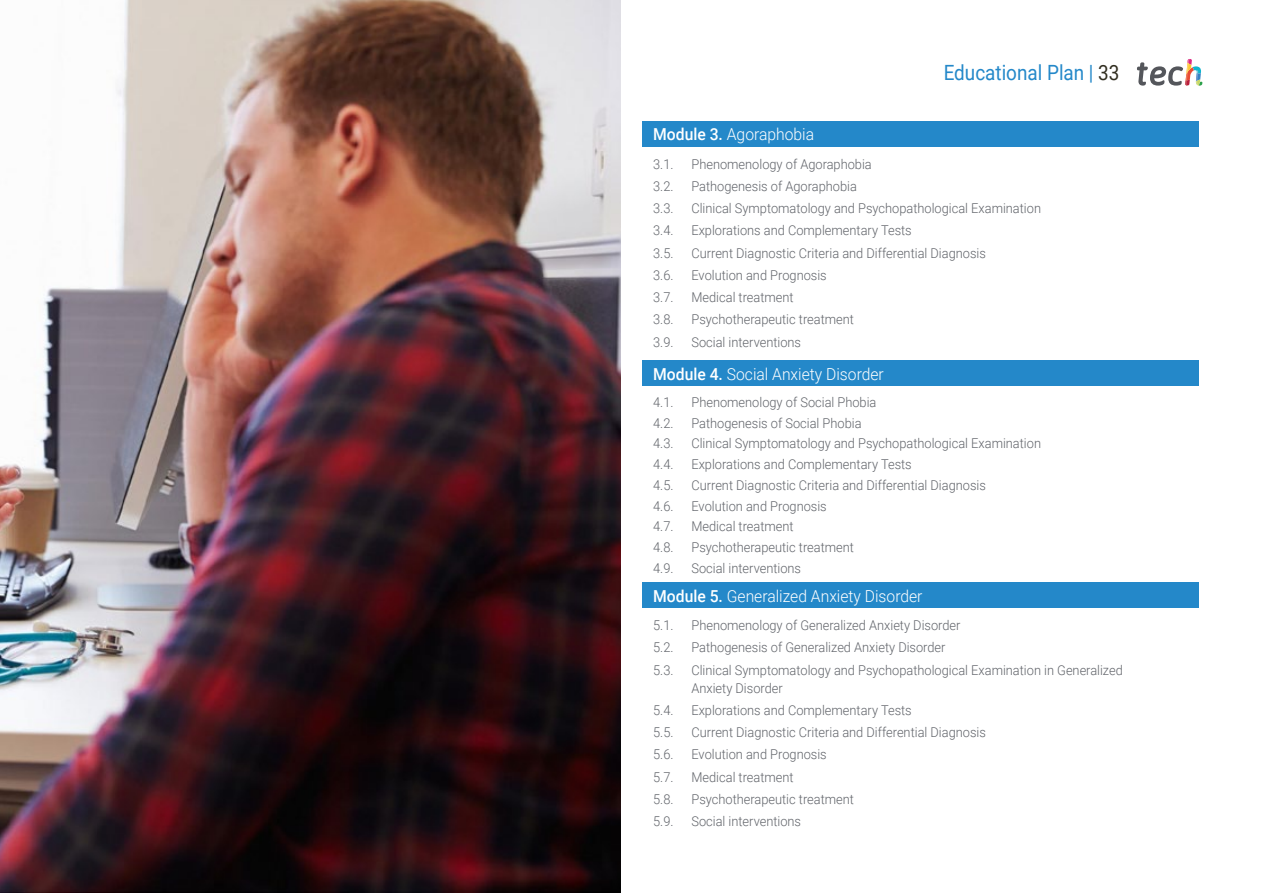
<style>
.page{position:relative;width:1263px;height:893px;background:#fff}
.page>*{position:absolute;margin:0;border:0;box-sizing:border-box;transform-origin:0 0}
.t1{font:21px "Roboto";color:#2488c9;scale:.9 1}
.t2{font:300 16.5px "Roboto";color:#fff;scale:.95 1}
.t3{font:300 13.5px/18px "Roboto";color:#61646a;scale:.95 1}
.s1{color:#312e20}
.s2{font-weight:500}
</style>
<div class="page">
<img style="left:0;top:0;width:621px;height:893px">
<div style="left:642px;top:121px;width:557px;height:25px;background:#2488c9"></div>
<div style="left:642px;top:361px;width:557px;height:25px;background:#2488c9"></div>
<div style="left:642px;top:583px;width:557px;height:25px;background:#2488c9"></div>
<svg style="left:1137px;top:59px;width:65px;height:27px"></svg>
<h1 class="t1" style="left:944px;top:57px;width:197px">Educational Plan | <span class="s1">33</span></h1>
<p class="t2" style="left:653px;top:123px;width:171px"><span class="s2">Module 3.</span> Agoraphobia</p>
<p class="t3" style="left:653px;top:154px;width:23px">3.1.</p>
<p class="t3" style="left:691px;top:154px;width:191px">Phenomenology of Agoraphobia</p>
<p class="t3" style="left:653px;top:177px;width:23px">3.2.</p>
<p class="t3" style="left:691px;top:177px;width:176px">Pathogenesis of Agoraphobia</p>
<p class="t3" style="left:653px;top:199px;width:23px">3.3.</p>
<p class="t3" style="left:691px;top:199px;width:369px">Clinical Symptomatology and Psychopathological Examination</p>
<p class="t3" style="left:653px;top:221px;width:23px">3.4.</p>
<p class="t3" style="left:691px;top:221px;width:233px">Explorations and Complementary Tests</p>
<p class="t3" style="left:653px;top:243px;width:23px">3.5.</p>
<p class="t3" style="left:691px;top:243px;width:311px">Current Diagnostic Criteria and Differential Diagnosis</p>
<p class="t3" style="left:653px;top:266px;width:23px">3.6.</p>
<p class="t3" style="left:691px;top:266px;width:144px">Evolution and Prognosis</p>
<p class="t3" style="left:653px;top:288px;width:23px">3.7.</p>
<p class="t3" style="left:691px;top:288px;width:109px">Medical treatment</p>
<p class="t3" style="left:653px;top:310px;width:23px">3.8.</p>
<p class="t3" style="left:691px;top:310px;width:173px">Psychotherapeutic treatment</p>
<p class="t3" style="left:653px;top:332px;width:23px">3.9.</p>
<p class="t3" style="left:691px;top:332px;width:117px">Social interventions</p>
<p class="t2" style="left:653px;top:362px;width:244px"><span class="s2">Module 4.</span> Social Anxiety Disorder</p>
<p class="t3" style="left:653px;top:393px;width:23px">4.1.</p>
<p class="t3" style="left:691px;top:393px;width:196px">Phenomenology of Social Phobia</p>
<p class="t3" style="left:653px;top:413px;width:23px">4.2.</p>
<p class="t3" style="left:691px;top:413px;width:181px">Pathogenesis of Social Phobia</p>
<p class="t3" style="left:653px;top:434px;width:23px">4.3.</p>
<p class="t3" style="left:691px;top:434px;width:369px">Clinical Symptomatology and Psychopathological Examination</p>
<p class="t3" style="left:653px;top:455px;width:23px">4.4.</p>
<p class="t3" style="left:691px;top:455px;width:233px">Explorations and Complementary Tests</p>
<p class="t3" style="left:653px;top:476px;width:23px">4.5.</p>
<p class="t3" style="left:691px;top:476px;width:311px">Current Diagnostic Criteria and Differential Diagnosis</p>
<p class="t3" style="left:653px;top:496px;width:23px">4.6.</p>
<p class="t3" style="left:691px;top:496px;width:144px">Evolution and Prognosis</p>
<p class="t3" style="left:653px;top:517px;width:23px">4.7.</p>
<p class="t3" style="left:691px;top:517px;width:109px">Medical treatment</p>
<p class="t3" style="left:653px;top:538px;width:23px">4.8.</p>
<p class="t3" style="left:691px;top:538px;width:173px">Psychotherapeutic treatment</p>
<p class="t3" style="left:653px;top:559px;width:23px">4.9.</p>
<p class="t3" style="left:691px;top:559px;width:117px">Social interventions</p>
<p class="t2" style="left:653px;top:584px;width:285px"><span class="s2">Module 5.</span> Generalized Anxiety Disorder</p>
<p class="t3" style="left:653px;top:616px;width:23px">5.1.</p>
<p class="t3" style="left:691px;top:616px;width:285px">Phenomenology of Generalized Anxiety Disorder</p>
<p class="t3" style="left:653px;top:638px;width:23px">5.2.</p>
<p class="t3" style="left:691px;top:638px;width:269px">Pathogenesis of Generalized Anxiety Disorder</p>
<p class="t3" style="left:653px;top:660px;width:23px">5.3.</p>
<p class="t3" style="left:691px;top:660px;width:456px">Clinical Symptomatology and Psychopathological Examination in Generalized<br>Anxiety Disorder</p>
<p class="t3" style="left:653px;top:701px;width:23px">5.4.</p>
<p class="t3" style="left:691px;top:701px;width:233px">Explorations and Complementary Tests</p>
<p class="t3" style="left:653px;top:723px;width:23px">5.5.</p>
<p class="t3" style="left:691px;top:723px;width:311px">Current Diagnostic Criteria and Differential Diagnosis</p>
<p class="t3" style="left:653px;top:745px;width:23px">5.6.</p>
<p class="t3" style="left:691px;top:745px;width:144px">Evolution and Prognosis</p>
<p class="t3" style="left:653px;top:767px;width:23px">5.7.</p>
<p class="t3" style="left:691px;top:767px;width:109px">Medical treatment</p>
<p class="t3" style="left:653px;top:790px;width:23px">5.8.</p>
<p class="t3" style="left:691px;top:790px;width:173px">Psychotherapeutic treatment</p>
<p class="t3" style="left:653px;top:812px;width:23px">5.9.</p>
<p class="t3" style="left:691px;top:812px;width:117px">Social interventions</p>
</div>
